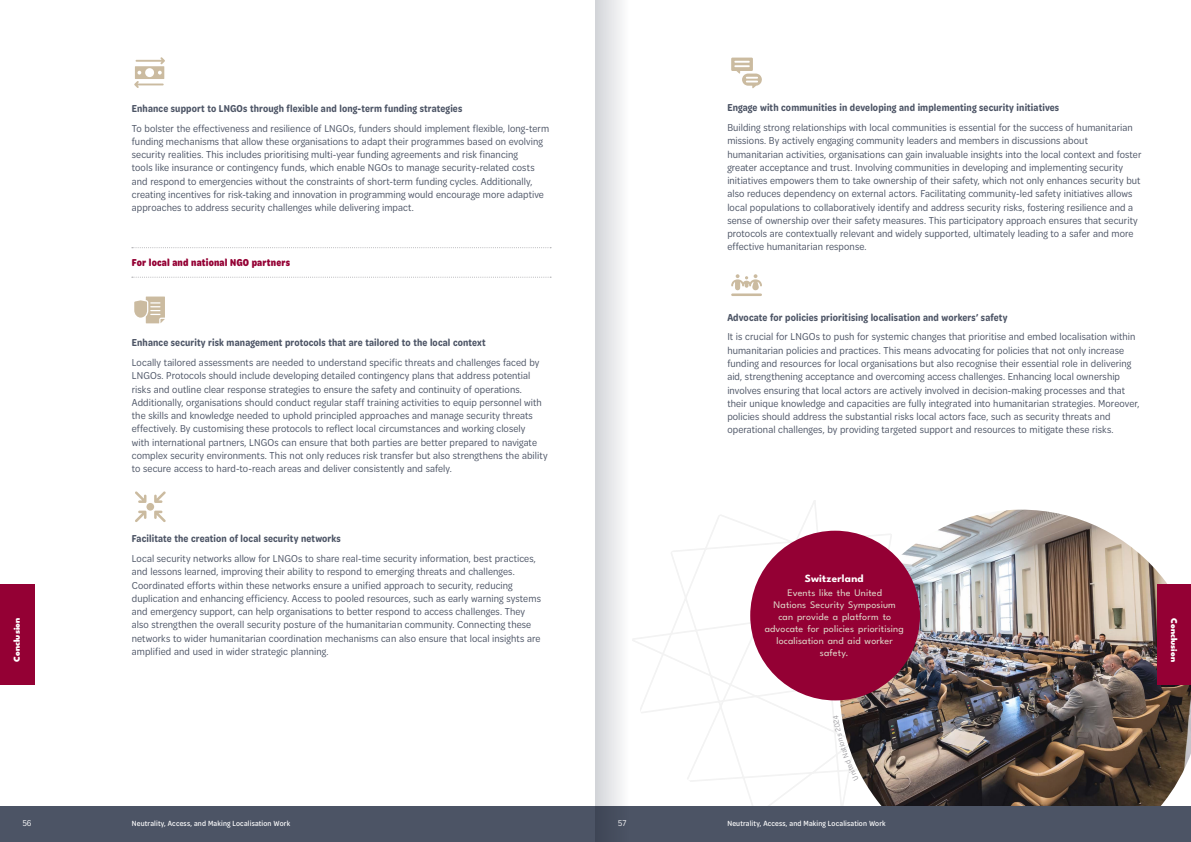
<style>
.page{position:relative;width:1191px;height:842px;background:#fff}
.page>*{position:absolute;margin:0;border:0;box-sizing:border-box;transform-origin:0 0}
.t1{font:700 11px "League Spartan";letter-spacing:.02em;color:#fff}
.t2{font:10.8px/13.3px "Omnes Cond";letter-spacing:.01em;color:#4c5465}
.t3{font:600 10.8px "Omnes Cond";letter-spacing:.01em;color:#4c5465}
.t4{font:700 10.8px "Omnes Cond";letter-spacing:.015em;color:#940034}
.t5{font:10px/12px "League Spartan";letter-spacing:.01em;color:#ded5c7;text-align:center}
.t6{font:900 9px "League Spartan";color:#fff}
.t7{font:9px "Omnes Cond";color:#fff}
.t8{font:500 8px "Omnes Cond";letter-spacing:.02em;color:#fff}
</style>
<div class="page">
<svg style="left:632px;top:500px;width:184px;height:306px"></svg>
<img style="left:816px;top:510px;width:375px;height:296px">
<div style="left:750px;top:531px;width:170px;height:169px;background:#940034;border-radius:50%"></div>
<div style="left:585px;top:806px;width:606px;height:36px;background:#4c5465"></div>
<div style="left:0;top:806px;width:605px;height:36px;background:#4c5465"></div>
<svg style="left:731px;top:58px;width:31px;height:30px"></svg>
<svg style="left:731px;top:274px;width:31px;height:17px"></svg>
<hr style="left:731px;top:293px;width:31px;height:3px;background:#cbbba0">
<svg style="left:132px;top:277px;width:419px;height:1px"></svg>
<svg style="left:132px;top:247px;width:419px;height:1px"></svg>
<svg style="left:134px;top:57px;width:31px;height:31px"></svg>
<svg style="left:134px;top:297px;width:31px;height:26px"></svg>
<div style="left:146px;top:503px;width:8px;height:8px;background:#cbbba0;border-radius:50%"></div>
<svg style="left:154px;top:491px;width:12px;height:12px"></svg>
<svg style="left:135px;top:491px;width:11px;height:12px"></svg>
<svg style="left:154px;top:511px;width:12px;height:11px"></svg>
<svg style="left:135px;top:511px;width:11px;height:11px"></svg>
<div style="left:0;top:584px;width:34px;height:101px;background:#940034"></div>
<div style="left:1157px;top:584px;width:34px;height:101px;background:#940034"></div>
<svg style="left:595px;top:0;width:27px;height:842px;fill:#e2e3e6"></svg>
<svg style="left:833px;top:715px;width:25px;height:66px"></svg>
<p class="t3" style="left:132px;top:101px;width:332px">Enhance support to LNGOs through flexible and long-term funding strategies</p>
<p class="t2" style="left:132px;top:121px;width:419px">To bolster the effectiveness and resilience of LNGOs, funders should implement flexible, long-term funding mechanisms that allow these organisations to adapt their programmes based on evolving security realities. This includes prioritising multi-year funding agreements and risk financing<br>tools like insurance or contingency funds, which enable NGOs to manage security-related costs and respond to emergencies without the constraints of short-term funding cycles. Additionally, creating incentives for risk-taking and innovation in programming would encourage more adaptive approaches to address security challenges while delivering impact.</p>
<p class="t4" style="left:132px;top:255px;width:160px">For local and national NGO partners</p>
<p class="t3" style="left:132px;top:335px;width:355px">Enhance security risk management protocols that are tailored to the local context</p>
<p class="t2" style="left:132px;top:355px;width:417px">Locally tailored assessments are needed to understand specific threats and challenges faced by LNGOs. Protocols should include developing detailed contingency plans that address potential risks and outline clear response strategies to ensure the safety and continuity of operations.<br>Additionally, organisations should conduct regular staff training activities to equip personnel with the skills and knowledge needed to uphold principled approaches and manage security threats effectively. By customising these protocols to reflect local circumstances and working closely<br>with international partners, LNGOs can ensure that both parties are better prepared to navigate complex security environments. This not only reduces risk transfer but also strengthens the ability to secure access to hard-to-reach areas and deliver consistently and safely.</p>
<p class="t3" style="left:727px;top:100px;width:333px">Engage with communities in developing and implementing security initiatives</p>
<p class="t2" style="left:727px;top:120px;width:415px">Building strong relationships with local communities is essential for the success of humanitarian missions. By actively engaging community leaders and members in discussions about humanitarian activities, organisations can gain invaluable insights into the local context and foster greater acceptance and trust. Involving communities in developing and implementing security initiatives empowers them to take ownership of their safety, which not only enhances security but also reduces dependency on external actors. Facilitating community-led safety initiatives allows local populations to collaboratively identify and address security risks, fostering resilience and a sense of ownership over their safety measures. This participatory approach ensures that security protocols are contextually relevant and widely supported, ultimately leading to a safer and more effective humanitarian response.</p>
<p class="t3" style="left:727px;top:310px;width:281px">Advocate for policies prioritising localisation and workers’ safety</p>
<p class="t2" style="left:727px;top:330px;width:413px">It is crucial for LNGOs to push for systemic changes that prioritise and embed localisation within humanitarian policies and practices. This means advocating for policies that not only increase funding and resources for local organisations but also recognise their essential role in delivering aid, strengthening acceptance and overcoming access challenges. Enhancing local ownership involves ensuring that local actors are actively involved in decision-making processes and that their unique knowledge and capacities are fully integrated into humanitarian strategies. Moreover, policies should address the substantial risks local actors face, such as security threats and operational challenges, by providing targeted support and resources to mitigate these risks.</p>
<p class="t3" style="left:132px;top:531px;width:210px">Facilitate the creation of local security networks</p>
<p class="t2" style="left:132px;top:551px;width:410px">Local security networks allow for LNGOs to share real-time security information, best practices, and lessons learned, improving their ability to respond to emerging threats and challenges.<br>Coordinated efforts within these networks ensure a unified approach to security, reducing duplication and enhancing efficiency. Access to pooled resources, such as early warning systems and emergency support, can help organisations to better respond to access challenges. They also strengthen the overall security posture of the humanitarian community. Connecting these networks to wider humanitarian coordination mechanisms can also ensure that local insights are amplified and used in wider strategic planning.</p>
<p class="t1" style="left:804px;top:570px;width:60px">Switzerland</p>
<p class="t5" style="left:764px;top:586px;width:141px">Events like the United<br>Nations Security Symposium can provide a platform to advocate for policies prioritising localisation and aid worker safety.</p>
<p class="t6" style="left:10px;top:662px;width:45px;rotate:-90deg">Conclusion</p>
<p class="t6" style="left:1181px;top:618px;width:45px;rotate:90deg">Conclusion</p>
<p class="t7" style="left:23px;top:817px;width:10px">56</p>
<p class="t8" style="left:132px;top:818px;width:160px">Neutrality, Access, and Making Localisation Work</p>
<p class="t7" style="left:618px;top:817px;width:10px">57</p>
<p class="t8" style="left:727px;top:818px;width:160px">Neutrality, Access, and Making Localisation Work</p>
</div>
